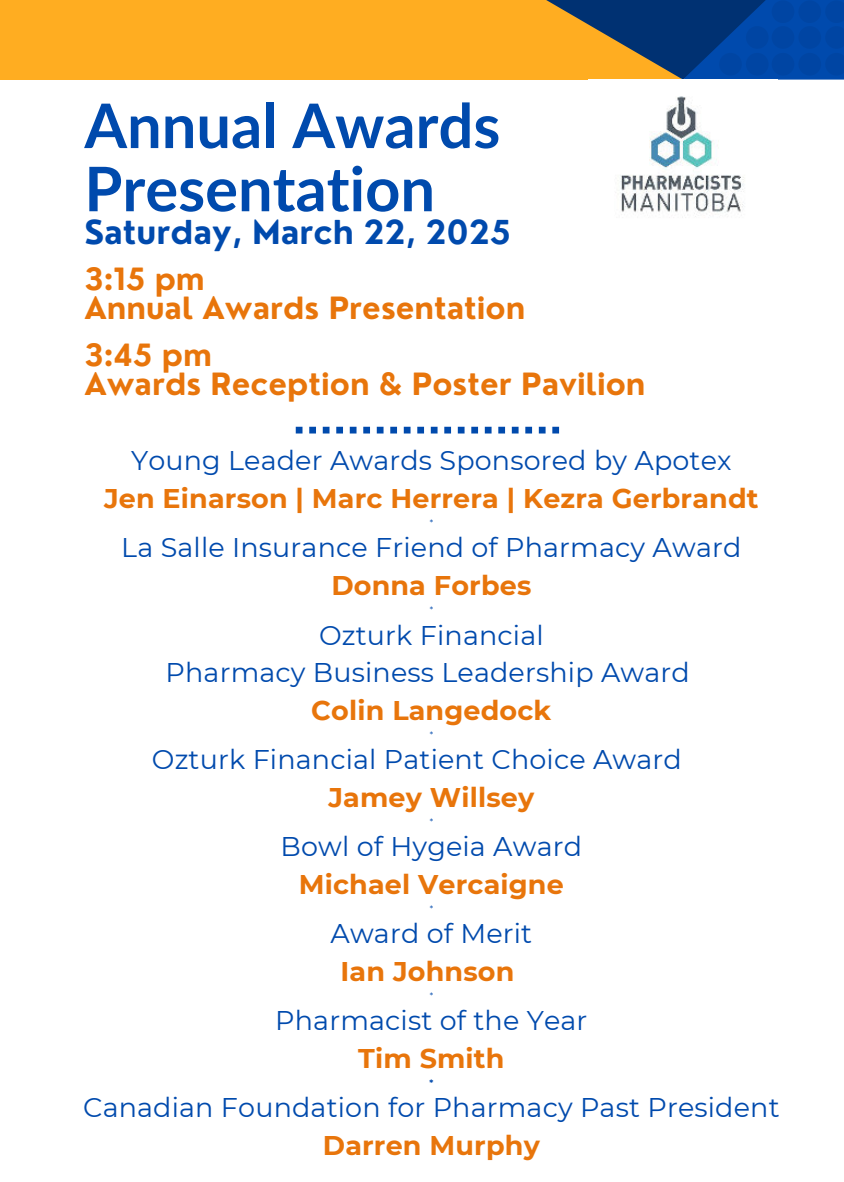
<style>
.page{position:relative;width:844px;height:1182px;background:#fff}
.page>*{position:absolute;margin:0;border:0;box-sizing:border-box;transform-origin:0 0}
.t1{font:700 61.43px/63.2px "Lato";color:#004aad}
.t2{font:700 32.18px "Nourd";color:#004aad}
.t3{font:700 29.93px/28.8px "Nourd";color:#e8750b}
.t4{font:27px/37.6px "Montserrat";letter-spacing:.005em;color:#004aad;text-align:center}
.t5{font:700 27px "Montserrat";letter-spacing:.005em;color:#e8750b}
.t6{font:9px "Montserrat";color:#004aad}
.t7{font:700 9px "Montserrat";color:#004aad}
</style>
<div class="page">
<div style="left:0;top:0;width:681px;height:80px;background:#ffad21"></div>
<svg style="left:546px;top:0;width:137px;height:80px"></svg>
<svg style="left:683px;top:0;width:161px;height:80px;background:#08408a"></svg>
<svg style="left:719px;top:0;width:125px;height:75px;background:#0044a1"></svg>
<img style="left:620px;top:96px;width:124px;height:121px">
<svg style="left:296px;top:426px;width:263px;height:7px"></svg>
<h1 class="t1" style="left:84px;top:91px;width:417px">Annual Awards<br>Presentation</h1>
<p class="t2" style="left:84px;top:213px;width:428px">Saturday, March 22, 2025</p>
<p class="t3" style="left:84px;top:265px;width:442px">3:15 pm<br>Annual Awards Presentation</p>
<p class="t3" style="left:84px;top:341px;width:563px">3:45 pm<br>Awards Reception &amp; Poster Pavilion</p>
<p class="t4" style="left:131px;top:441px;width:602px">Young Leader Awards Sponsored by Apotex</p>
<p class="t5" style="left:104px;top:479px;width:656px">Jen Einarson | Marc Herrera | Kezra Gerbrandt</p>
<p class="t6" style="left:430px;top:516px;width:5px">*</p>
<p class="t4" style="left:121px;top:528px;width:621px">La Salle Insurance Friend of Pharmacy Award</p>
<p class="t5" style="left:331px;top:566px;width:201px">Donna Forbes</p>
<p class="t6" style="left:430px;top:603px;width:5px">*</p>
<p class="t4" style="left:166px;top:615px;width:526px">Ozturk Financial<br>Pharmacy Business Leadership Award</p>
<p class="t5" style="left:311px;top:690px;width:241px">Colin Langedock</p>
<p class="t6" style="left:430px;top:728px;width:5px">*</p>
<p class="t4" style="left:152px;top:739px;width:531px">Ozturk Financial Patient Choice Award</p>
<p class="t5" style="left:328px;top:777px;width:207px">Jamey Willsey</p>
<p class="t6" style="left:430px;top:815px;width:5px">*</p>
<p class="t4" style="left:281px;top:826px;width:303px">Bowl of Hygeia Award</p>
<p class="t5" style="left:299px;top:864px;width:266px">Michael Vercaigne</p>
<p class="t6" style="left:430px;top:902px;width:5px">*</p>
<p class="t4" style="left:330px;top:913px;width:203px">Award of Merit</p>
<p class="t5" style="left:340px;top:951px;width:175px">Ian Johnson</p>
<p class="t6" style="left:430px;top:989px;width:5px">*</p>
<p class="t4" style="left:275px;top:1000px;width:314px">Pharmacist of the Year</p>
<p class="t5" style="left:358px;top:1038px;width:148px">Tim Smith</p>
<p class="t7" style="left:429px;top:1075px;width:5px">*</p>
<p class="t4" style="left:83px;top:1087px;width:698px">Canadian Foundation for Pharmacy Past President</p>
<p class="t5" style="left:323px;top:1125px;width:218px">Darren Murphy</p>
</div>
